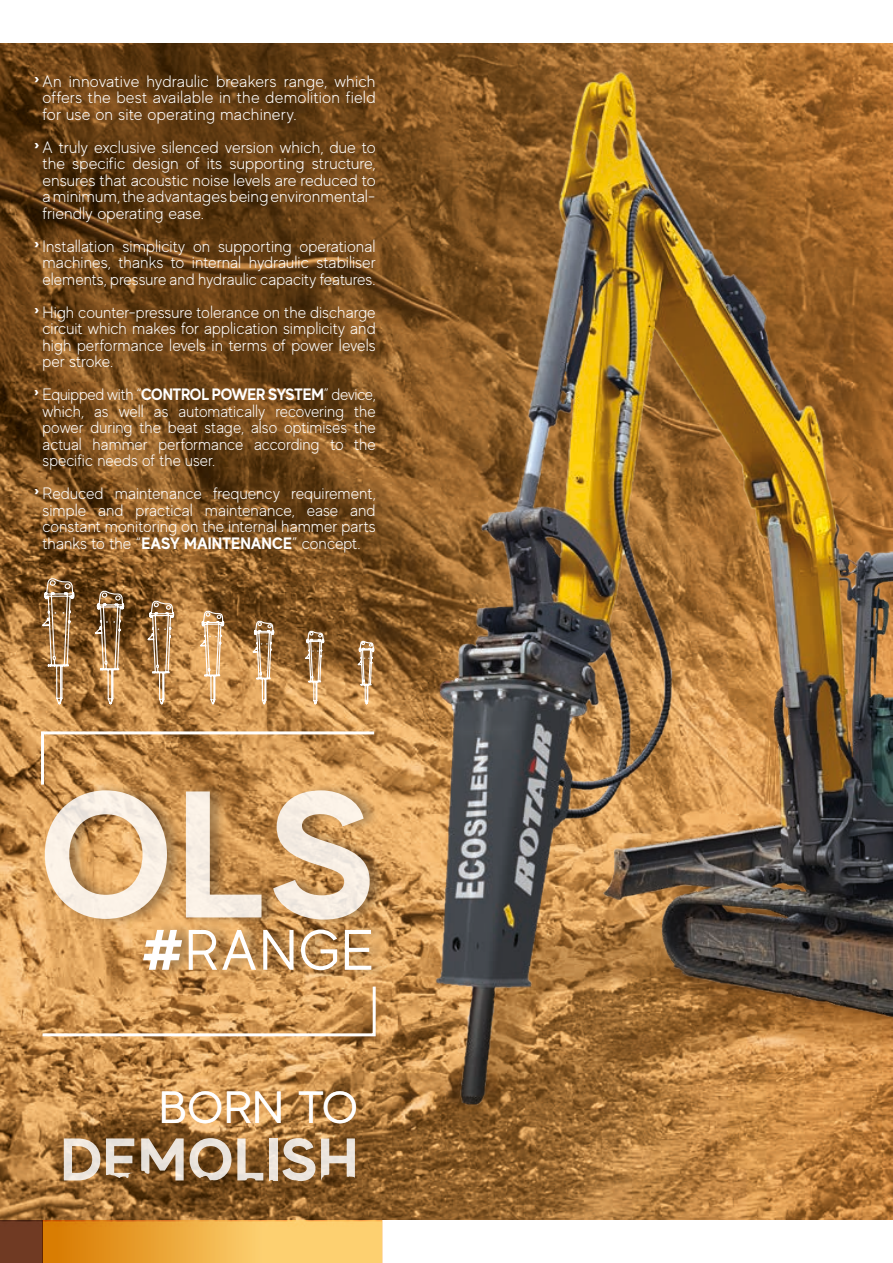
<style>
.page{position:relative;width:893px;height:1263px;background:#fff}
.page>*{position:absolute;margin:0;border:0;box-sizing:border-box;transform-origin:0 0}
.t1{font:700 180px "MADE Evolve Sans";color:#fff}
.t2{font:700 60px "MADE Evolve Sans";letter-spacing:.01em;color:#fff}
.t3{font:57px "MADE Evolve Sans";letter-spacing:.03em;color:#fff}
.t4{font:45px "MADE Evolve Sans";letter-spacing:.005em;color:#fff;scale:1.05 1}
.t5{font:300 16.5px/16.5px "MADE Evolve Sans";color:#fff;text-align:justify}
.t6{font:300 16.5px/16.5px "MADE Evolve Sans";color:#fff;text-align:justify;scale:.95 1}
.s1{font-weight:700}
</style>
<div class="page">
<img style="left:0;top:43px;width:893px;height:1177px">
<img style="left:416px;top:59px;width:477px;height:1073px">
<svg style="left:43px;top:1220px;width:340px;height:43px;background:#f0b148"></svg>
<div style="left:0;top:1220px;width:43px;height:43px;background:#703a23"></div>
<svg style="left:40px;top:983px;width:337px;height:55px;background:#d19c5e"></svg>
<svg style="left:40px;top:730px;width:337px;height:57px;background:#c79357"></svg>
<svg style="left:892px;top:944px;width:1px;height:276px"></svg>
<div style="left:44px;top:781px;width:343px;height:148px;background:#1d1d1b;opacity:.4"></div>
<div style="left:143px;top:921px;width:246px;height:58px;background:#1d1d1b;opacity:.4"></div>
<svg style="left:6px;top:574px;width:382px;height:145px;background:#a77944"></svg>
<p class="t5" style="left:43px;top:72px;width:335px;text-indent:-8px"><sup>›</sup> An innovative hydraulic breakers range, which offers the best available in the demolition field for use on site operating machinery.</p>
<p class="t5" style="left:43px;top:138px;width:335px;text-indent:-8px"><sup>›</sup> A truly exclusive silenced version which, due to the specific design of its supporting structure, ensures that acoustic noise levels are reduced to a minimum, the advantages being environmental&shy;friendly operating ease.</p>
<p class="t5" style="left:34px;top:237px;width:343px;text-align:center"><sup>›</sup> Installation simplicity on supporting operational machines, thanks to internal hydraulic stabiliser elements, pressure and hydraulic capacity features.</p>
<p class="t5" style="left:43px;top:303px;width:335px;text-indent:-8px"><sup>›</sup> High counter-pressure tolerance on the discharge circuit which makes for application simplicity and high performance levels in terms of power levels per stroke.</p>
<p class="t6" style="left:43px;top:386px;width:352px;text-indent:-9px"><sup>›</sup> Equipped with “<span class="s1">CONTROL POWER SYSTEM</span>” device, which, as well as automatically recovering the power during the beat stage, also optimises the actual hammer performance according to the specific needs of the user.</p>
<p class="t5" style="left:34px;top:485px;width:343px;text-align:center"><sup>›</sup> Reduced maintenance frequency requirement, simple and practical maintenance, ease and constant monitoring on the internal hammer parts thanks to the “<span class="s1">EASY MAINTENANCE</span>” concept.</p>
<h1 class="t1" style="left:39px;top:740px;width:336px">OLS</h1>
<h3 class="t3" style="left:142px;top:914px;width:233px"><span class="s1">#</span>RANGE</h3>
<h3 class="t4" style="left:159px;top:1079px;width:191px">BORN TO</h3>
<h2 class="t2" style="left:60px;top:1121px;width:299px">DEMOLISH</h2>
</div>
